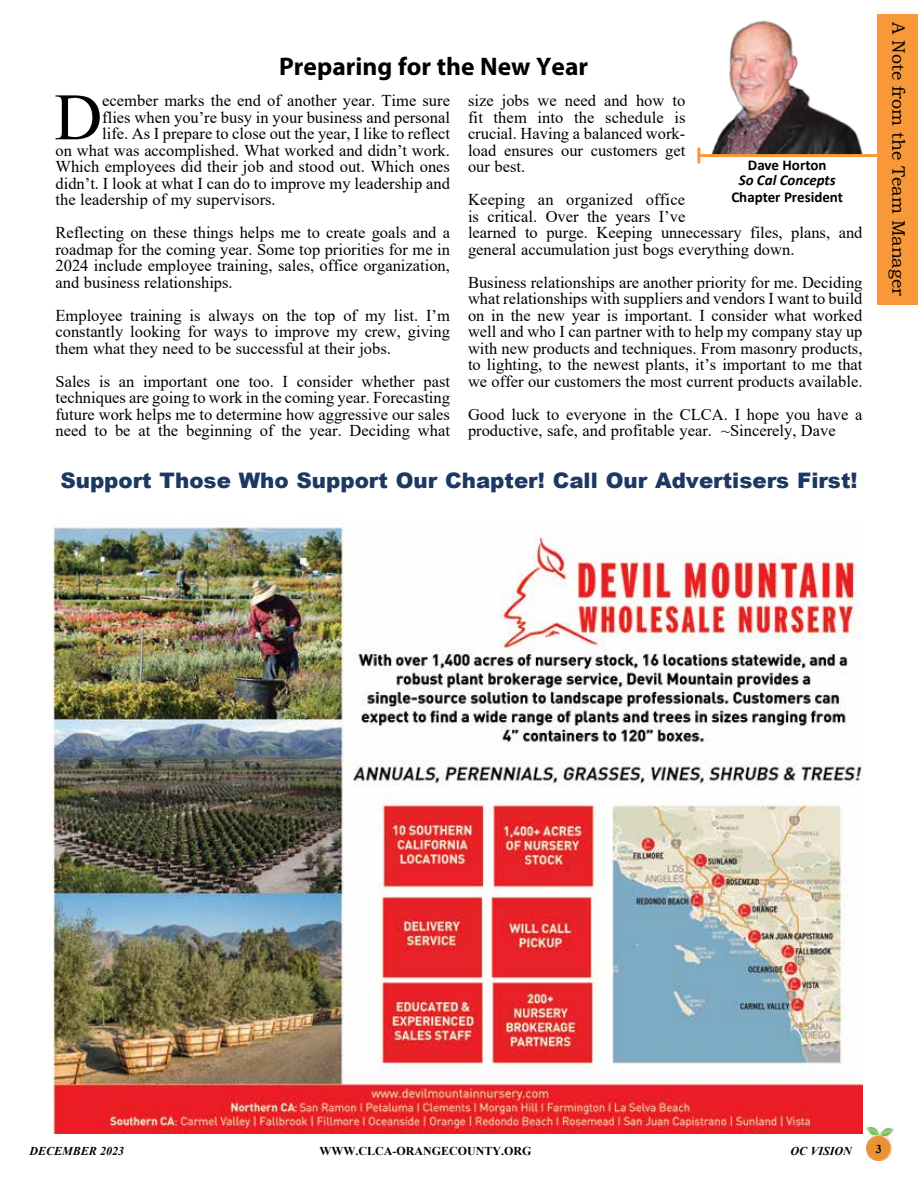
<style>
.page{position:relative;width:918px;height:1188px;background:#fff}
.page>*{position:absolute;margin:0;border:0;box-sizing:border-box;transform-origin:0 0}
.t1{font:66.3px "Times New Roman";color:#000}
.t2{font:700 25.5px "Myriad Pro";color:#000}
.t3{font:900 21.3px "Arial";color:#1e3864}
.t4{font:18px "Bookman Old Style";color:#000}
.t5{font:16.5px/16.5px "Times New Roman";color:#000;text-align:justify}
.t6{font:700 15px "Calibri";color:#000}
.t7{font:italic 700 15px "Calibri";color:#000}
.t8{font:700 12px "Times New Roman";color:#000}
.t9{font:italic 700 12px "Times New Roman";color:#000}
</style>
<div class="page">
<img style="left:867px;top:1128px;width:27px;height:32px">
<img style="left:700px;top:20px;width:163px;height:134px">
<hr style="left:699px;top:154px;width:216px;height:3px;background:#f89838">
<svg style="left:697px;top:149px;width:3px;height:13px"></svg>
<div style="left:877px;top:14px;width:41px;height:290px;background:#f89838"></div>
<img style="left:53px;top:520px;width:810px;height:614px">
<h2 class="t2" style="left:279px;top:49px;width:311px">Preparing for the New Year</h2>
<h1 class="t1" style="left:54px;top:70px;width:49px">D</h1>
<p class="t5" style="left:102px;top:92px;width:349px">ecember marks the end of another year. Time sure</p>
<p class="t5" style="left:102px;top:109px;width:349px">flies when you’re busy in your business and personal</p>
<p class="t5" style="left:102px;top:125px;width:349px">life. As I prepare to close out the year, I like to reflect</p>
<p class="t5" style="left:56px;top:142px;width:396px">on what was accomplished. What worked and didn’t work.</p>
<p class="t5" style="left:56px;top:158px;width:396px">Which employees did their job and stood out. Which ones</p>
<p class="t5" style="left:56px;top:175px;width:396px">didn’t. I look at what I can do to improve my leadership and</p>
<p class="t5" style="left:56px;top:191px;width:222px">the leadership of my supervisors.</p>
<p class="t5" style="left:56px;top:224px;width:396px">Reflecting on these things helps me to create goals and a roadmap for the coming year. Some top priorities for me in 2024 include employee training, sales, office organization, and business relationships.</p>
<p class="t5" style="left:56px;top:307px;width:396px">Employee training is always on the top of my list. I’m constantly looking for ways to improve my crew, giving them what they need to be successful at their jobs.</p>
<p class="t5" style="left:56px;top:373px;width:396px">Sales is an important one too. I consider whether past techniques are going to work in the coming year. Forecasting future work helps me to determine how aggressive our sales need to be at the beginning of the year. Deciding what</p>
<p class="t5" style="left:468px;top:92px;width:219px">size jobs we need and how to fit them into the schedule is crucial. Having a balanced work&shy;load ensures our customers get our best.</p>
<p class="t5" style="left:468px;top:191px;width:396px;text-align:left">Keeping an organized office<br>is critical. Over the years I’ve<br>learned to purge. Keeping unnecessary files, plans, and general accumulation just bogs everything down.</p>
<p class="t5" style="left:468px;top:274px;width:396px">Business relationships are another priority for me. Deciding what relationships with suppliers and vendors I want to build on in the new year is important. I consider what worked well and who I can partner with to help my company stay up with new products and techniques. From masonry products, to lighting, to the newest plants, it’s important to me that we offer our customers the most current products available.</p>
<p class="t5" style="left:468px;top:406px;width:396px">Good luck to everyone in the CLCA. I hope you have a productive, safe, and profitable year. ~Sincerely, Dave</p>
<p class="t6" style="left:748px;top:155px;width:80px">Dave Horton</p>
<p class="t7" style="left:739px;top:170px;width:99px">So Cal Concepts</p>
<p class="t6" style="left:731px;top:186px;width:113px">Chapter President</p>
<p class="t3" style="left:60px;top:465px;width:799px">Support Those Who Support Our Chapter! Call Our Advertisers First!</p>
<p class="t4" style="left:911px;top:22px;width:275px;rotate:90deg">A Note from the Team Manager</p>
<p class="t9" style="left:30px;top:1143px;width:96px">DECEMBER 2023</p>
<p class="t8" style="left:319px;top:1143px;width:213px">WWW.CLCA-ORANGECOUNTY.ORG</p>
<p class="t9" style="left:790px;top:1143px;width:63px">OC VISION</p>
<p class="t8" style="left:876px;top:1140px;width:7px">3</p>
</div>
